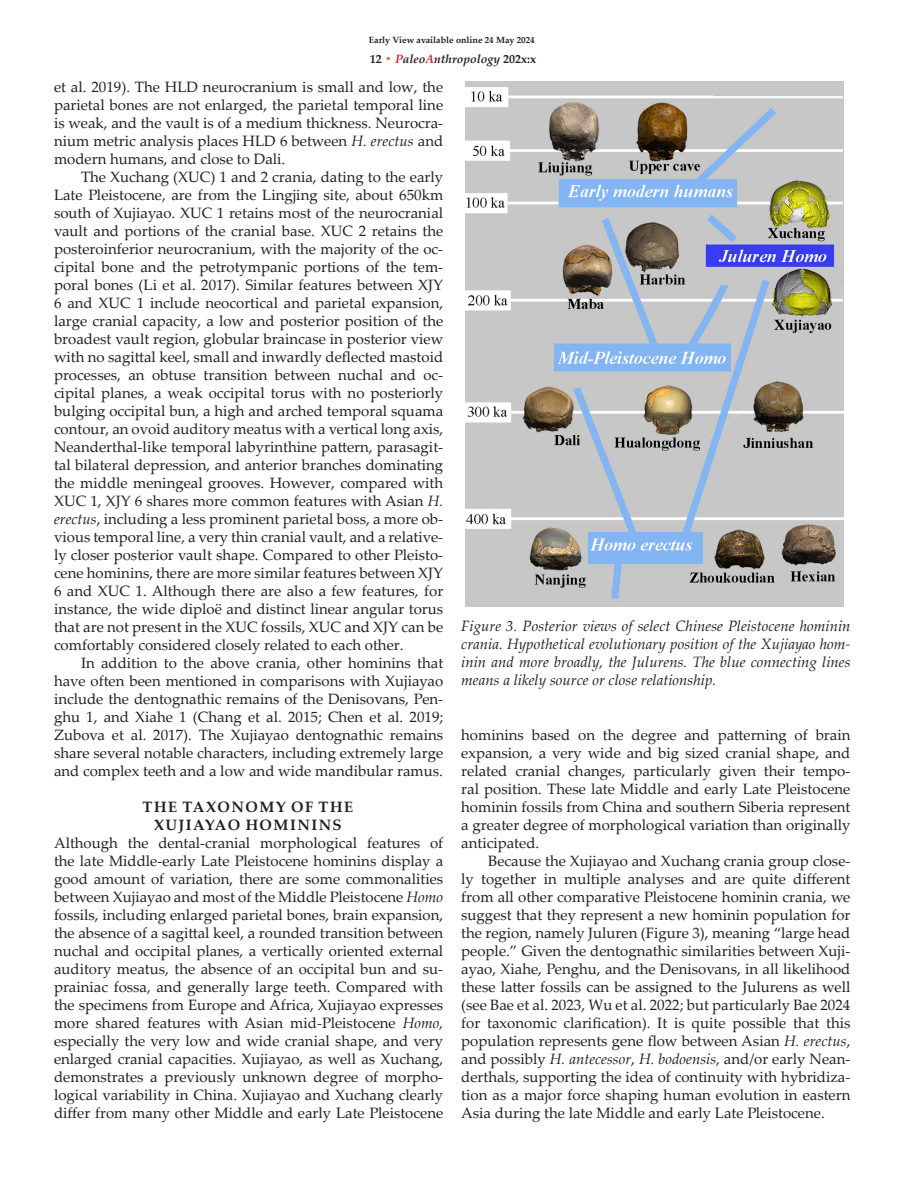
<style>
.page{position:relative;width:918px;height:1188px;background:#fff}
.page>*{position:absolute;margin:0;border:0;box-sizing:border-box;transform-origin:0 0}
.article_paragraph{font:15px/18px "Palatino Linotype";color:#231f20;text-align:justify}
.article_first_paragraph_within_later_hea{font:15px/18px "Palatino Linotype";color:#231f20;text-align:justify}
.figure_caption{font:italic 15px/18px "Palatino Linotype";color:#231f20;text-align:justify}
.t1{font:700 15px "Palatino Linotype";letter-spacing:.1em;color:#231f20}
.t2{font:italic 700 12px "Palatino Linotype";color:#231f20}
.t3{font:700 9px "Palatino Linotype";color:#231f20}
.s1{font-style:normal}
.s2{font-style:normal;color:#f36e21}
.s3{color:#d1232a}
.s4{font-style:italic}
</style>
<div class="page">
<img style="left:465px;top:81px;width:378px;height:525px">
<p class="t3" style="left:369px;top:33px;width:167px">Early View available online 24 May 2024</p>
<p class="t2" style="left:370px;top:50px;width:168px"><span class="s1">12</span> <span class="s2">•</span> <span class="s3">P</span>aleo<span class="s3">A</span>nthropology <span class="s1">202x:x</span></p>
<p class="article_paragraph" style="left:54px;top:77px;width:391px">et al. 2019). The HLD neurocranium is small and low, the parietal bones are not enlarged, the parietal temporal line is weak, and the vault is of a medium thickness. Neurocra&shy;nium metric analysis places HLD 6 between <span class="s4">H. erectus</span> and modern humans, and close to Dali.</p>
<p class="article_paragraph" style="left:54px;top:167px;width:391px;text-indent:27px">The Xuchang (XUC) 1 and 2 crania, dating to the early Late Pleistocene, are from the Lingjing site, about 650km south of Xujiayao. XUC 1 retains most of the neurocranial vault and portions of the cranial base. XUC 2 retains the posteroinferior neurocranium, with the majority of the oc&shy;cipital bone and the petrotympanic portions of the tem&shy;poral bones (Li et al. 2017). Similar features between XJY 6 and XUC 1 include neocortical and parietal expansion, large cranial capacity, a low and posterior position of the broadest vault region, globular braincase in posterior view with no sagittal keel, small and inwardly deflected mastoid processes, an obtuse transition between nuchal and oc&shy;cipital planes, a weak occipital torus with no posteriorly bulging occipital bun, a high and arched temporal squama contour, an ovoid auditory meatus with a vertical long axis, Neanderthal-like temporal labyrinthine pattern, parasagit&shy;tal bilateral depression, and anterior branches dominating the middle meningeal grooves. However, compared with XUC 1, XJY 6 shares more common features with Asian <span class="s4">H. erectus</span>, including a less prominent parietal boss, a more ob&shy;vious temporal line, a very thin cranial vault, and a relative&shy;ly closer posterior vault shape. Compared to other Pleisto&shy;cene hominins, there are more similar features between XJY 6 and XUC 1. Although there are also a few features, for instance, the wide diploë and distinct linear angular torus that are not present in the XUC fossils, XUC and XJY can be comfortably considered closely related to each other.</p>
<p class="article_paragraph" style="left:54px;top:653px;width:391px;text-indent:27px">In addition to the above crania, other hominins that have often been mentioned in comparisons with Xujiayao include the dentognathic remains of the Denisovans, Pen&shy;ghu 1, and Xiahe 1 (Chang et al. 2015; Chen et al. 2019; Zubova et al. 2017). The Xujiayao dentognathic remains share several notable characters, including extremely large and complex teeth and a low and wide mandibular ramus.</p>
<p class="t1" style="left:143px;top:796px;width:212px">THE TAXONOMY OF THE</p>
<p class="t1" style="left:154px;top:814px;width:189px">XUJIAYAO HOMININS</p>
<p class="article_first_paragraph_within_later_hea" style="left:54px;top:833px;width:391px">Although the dental-cranial morphological features of the late Middle-early Late Pleistocene hominins display a good amount of variation, there are some commonalities between Xujiayao and most of the Middle Pleistocene <span class="s4">Homo </span>fossils, including enlarged parietal bones, brain expansion, the absence of a sagittal keel, a rounded transition between nuchal and occipital planes, a vertically oriented external auditory meatus, the absence of an occipital bun and su&shy;prainiac fossa, and generally large teeth. Compared with the specimens from Europe and Africa, Xujiayao expresses more shared features with Asian mid-Pleistocene <span class="s4">Homo, </span>especially the very low and wide cranial shape, and very enlarged cranial capacities. Xujiayao, as well as Xuchang, demonstrates a previously unknown degree of morpho&shy;logical variability in China. Xujiayao and Xuchang clearly differ from many other Middle and early Late Pleistocene</p>
<p class="figure_caption" style="left:461px;top:617px;width:391px">Figure 3. Posterior views of select Chinese Pleistocene hominin crania. Hypothetical evolutionary position of the Xujiayao hom&shy;inin and more broadly, the Julurens. The blue connecting lines means a likely source or close relationship.</p>
<p class="article_first_paragraph_within_later_hea" style="left:461px;top:726px;width:391px">hominins based on the degree and patterning of brain expansion, a very wide and big sized cranial shape, and related cranial changes, particularly given their tempo&shy;ral position. These late Middle and early Late Pleistocene hominin fossils from China and southern Siberia represent a greater degree of morphological variation than originally anticipated.</p>
<p class="article_paragraph" style="left:461px;top:852px;width:391px;text-indent:27px">Because the Xujiayao and Xuchang crania group close&shy;ly together in multiple analyses and are quite different from all other comparative Pleistocene hominin crania, we suggest that they represent a new hominin population for the region, namely Juluren (Figure 3), meaning “large head people.” Given the dentognathic similarities between Xuji&shy;ayao, Xiahe, Penghu, and the Denisovans, in all likelihood these latter fossils can be assigned to the Julurens as well (see Bae et al. 2023, Wu et al. 2022; but particularly Bae 2024 for taxonomic clarification). It is quite possible that this population represents gene flow between Asian <span class="s4">H. erectus</span>, and possibly <span class="s4">H. antecessor</span>, <span class="s4">H. bodoensis</span>, and/or early Nean&shy;derthals, supporting the idea of continuity with hybridiza&shy;tion as a major force shaping human evolution in eastern Asia during the late Middle and early Late Pleistocene.</p>
</div>
